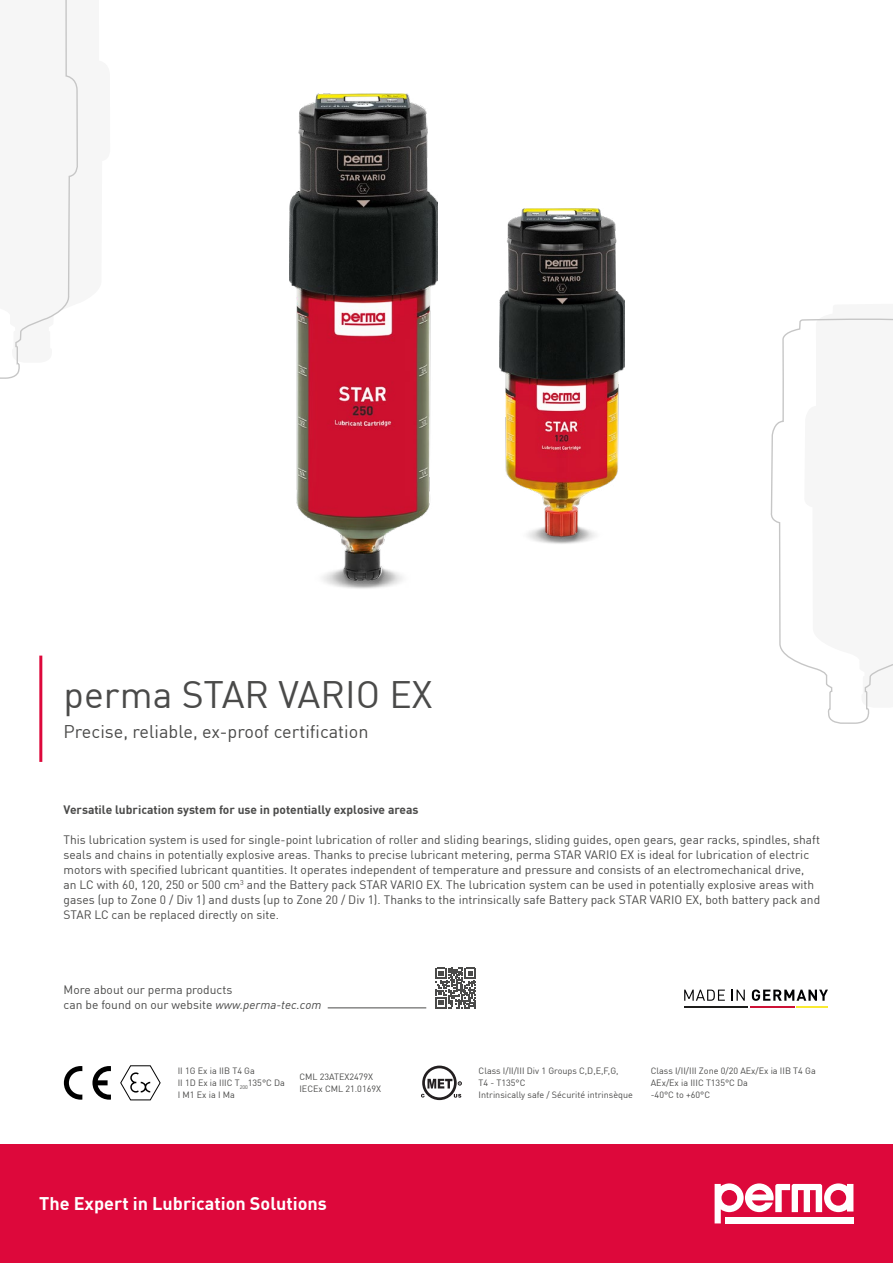
<style>
.page{position:relative;width:893px;height:1263px;background:#fff}
.page>*{position:absolute;margin:0;border:0;box-sizing:border-box;transform-origin:0 0}
.t1{font:37.5px "DIN Pro";color:#4a4a49}
.t2{font:18px "DIN Pro";color:#4a4a49}
.t3{font:700 18px "DIN Pro";color:#fff}
.t4{font:12px/15px "DIN Pro";color:#4a4a49}
.t5{font:700 12px "DIN Pro";color:#4a4a49}
.t6{font:9px/12px "DIN Pro";color:#4a4a49}
.s1{font-style:italic}
</style>
<div class="page">
<div style="left:0;top:1144px;width:893px;height:119px;background:#dd083b"></div>
<svg style="left:715px;top:1183px;width:55px;height:40px"></svg>
<svg style="left:770px;top:318px;width:123px;height:906px"></svg>
<svg style="left:0;top:0;width:78px;height:1085px"></svg>
<img style="left:289px;top:94px;width:149px;height:495px">
<img style="left:499px;top:208px;width:126px;height:336px">
<svg style="left:421px;top:1094px;width:4px;height:3px"></svg>
<svg style="left:454px;top:1094px;width:7px;height:4px"></svg>
<div style="left:422px;top:1065px;width:35px;height:35px;border:3px solid #231f20;border-radius:50%"></div>
<svg style="left:427px;top:1079px;width:25px;height:9px"></svg>
<svg style="left:458px;top:1081px;width:4px;height:4px"></svg>
<svg style="left:120px;top:1065px;width:41px;height:36px"></svg>
<svg style="left:64px;top:1066px;width:18px;height:34px"></svg>
<svg style="left:92px;top:1066px;width:19px;height:34px"></svg>
<svg style="left:684px;top:989px;width:41px;height:12px"></svg>
<svg style="left:732px;top:989px;width:13px;height:12px"></svg>
<svg style="left:752px;top:989px;width:76px;height:12px"></svg>
<hr style="left:684px;top:1006px;width:64px;height:1px;background:#1d1d1c">
<hr style="left:796px;top:1006px;width:32px;height:1px;background:#f9ea32">
<hr style="left:750px;top:1006px;width:44px;height:1px;background:#cc1236">
<hr style="left:328px;top:1007px;width:98px;height:1px;background:#4a4a49">
<svg style="left:435px;top:967px;width:41px;height:41px"></svg>
<hr style="left:39px;top:656px;width:3px;height:106px;background:#dd083b">
<h1 class="t1" style="left:64px;top:666px;width:370px">perma STAR VARIO EX</h1>
<h2 class="t2" style="left:64px;top:718px;width:306px">Precise, reliable, ex-proof certification</h2>
<p class="t5" style="left:64px;top:800px;width:356px">Versatile lubrication system for use in potentially explosive areas</p>
<p class="t4" style="left:64px;top:831px;width:758px">This lubrication system is used for single-point lubrication of roller and sliding bearings, sliding guides, open gears, gear racks, spindles, shaft seals and chains in potentially explosive areas. Thanks to precise lubricant metering, perma STAR VARIO EX is ideal for lubrication of electric motors with specified lubricant quantities. It operates independent of temperature and pressure and consists of an electromechanical drive, an LC with 60, 120, 250 or 500 cm<sup>3</sup> and the Battery pack STAR VARIO EX. The lubrication system can be used in potentially explosive areas with gases (up to Zone 0 / Div 1) and dusts (up to Zone 20 / Div 1). Thanks to the intrinsically safe Battery pack STAR VARIO EX, both battery pack and STAR LC can be replaced directly on site.</p>
<p class="t4" style="left:64px;top:981px;width:259px">More about our perma products<br>can be found on our website <span class="s1">www.perma-tec.com</span></p>
<p class="t6" style="left:178px;top:1064px;width:109px">II 1G Ex ia IIB T4 Ga<br>II 1D Ex ia IIIC T<sub>200</sub>135°C Da<br>I M1 Ex ia I Ma</p>
<p class="t6" style="left:479px;top:1064px;width:156px">Class I/II/III Div 1 Groups C,D,E,F,G,<br>T4 - T135°C<br>Intrinsically safe / Sécurité intrinsèque</p>
<p class="t6" style="left:651px;top:1064px;width:166px">Class I/II/III Zone 0/20 AEx/Ex ia IIB T4 Ga<br>AEx/Ex ia IIIC T135°C Da<br>-40°C to +60°C</p>
<p class="t6" style="left:299px;top:1070px;width:83px">CML 23ATEX2479X<br>IECEx CML 21.0169X</p>
<h2 class="t3" style="left:39px;top:1190px;width:289px">The Expert in Lubrication Solutions</h2>
</div>
